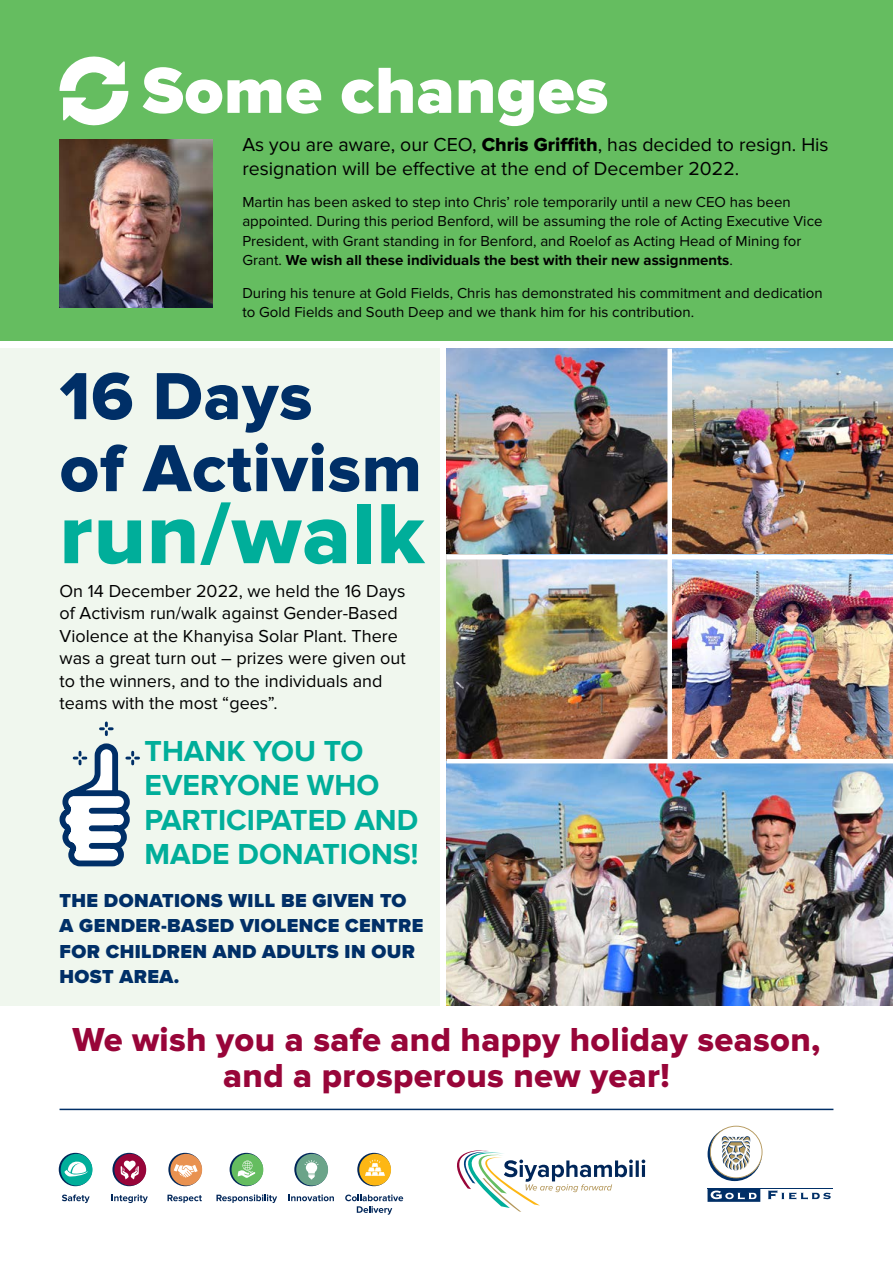
<style>
.page{position:relative;width:893px;height:1263px;background:#fff}
.page>*{position:absolute;margin:0;border:0;box-sizing:border-box;transform-origin:0 0}
._2021_Body_copy{font:88.5px "Proxima Nova Extrabld";letter-spacing:.01em;color:#00ae9a}
._2021_Body_copy-2{font:69px "Proxima Nova Extrabld";letter-spacing:.01em;color:#002f67}
._2021_Body_copy-3{font:900 67.5px "Proxima Nova";letter-spacing:.01em;color:#fff}
._2021_Body_copy-4{font:34.5px/36px "Proxima Nova Extrabld";letter-spacing:.01em;color:#980539;text-align:center}
.t1{font:700 30px/34.5px "Proxima Nova";color:#00ae9a}
._2021_Body_copy-5{font:19.5px/24px "Proxima Nova";color:#000}
.t2{font:900 19.5px/25.5px "Proxima Nova";letter-spacing:.02em;color:#002f67}
.t3{font:18px/22.5px "Proxima Nova";color:#000}
._2021_Body_copy-6{font:15px/19.5px "Proxima Nova";color:#000}
.s1{font-family:"Proxima Nova Extrabld"}
.s2{font-weight:700}
</style>
<div class="page">
<svg style="left:457px;top:1150px;width:188px;height:62px"></svg>
<svg style="left:62px;top:1194px;width:28px;height:9px"></svg>
<svg style="left:59px;top:1153px;width:33px;height:33px"></svg>
<div style="left:61px;top:1154px;width:31px;height:31px;background:#00ae9a;border-radius:50%"></div>
<svg style="left:64px;top:1158px;width:24px;height:18px"></svg>
<svg style="left:216px;top:1194px;width:61px;height:9px"></svg>
<svg style="left:230px;top:1153px;width:33px;height:33px"></svg>
<div style="left:232px;top:1154px;width:31px;height:31px;background:#65bd60;border-radius:50%"></div>
<svg style="left:238px;top:1160px;width:17px;height:18px"></svg>
<svg style="left:168px;top:1153px;width:34px;height:33px"></svg>
<div style="left:170px;top:1154px;width:32px;height:31px;background:#e99251;border-radius:50%"></div>
<svg style="left:174px;top:1164px;width:24px;height:13px"></svg>
<svg style="left:167px;top:1195px;width:35px;height:8px"></svg>
<svg style="left:112px;top:1153px;width:34px;height:33px"></svg>
<div style="left:114px;top:1154px;width:32px;height:31px;background:#980539;border-radius:50%"></div>
<svg style="left:121px;top:1160px;width:18px;height:19px"></svg>
<svg style="left:112px;top:1194px;width:36px;height:9px"></svg>
<svg style="left:288px;top:1194px;width:46px;height:7px"></svg>
<svg style="left:294px;top:1153px;width:34px;height:33px"></svg>
<div style="left:296px;top:1154px;width:32px;height:31px;background:#6ba489;border-radius:50%"></div>
<svg style="left:304px;top:1160px;width:15px;height:19px"></svg>
<svg style="left:345px;top:1194px;width:58px;height:21px"></svg>
<svg style="left:357px;top:1153px;width:34px;height:33px"></svg>
<div style="left:359px;top:1154px;width:32px;height:31px;background:#fdb714;border-radius:50%"></div>
<svg style="left:365px;top:1159px;width:20px;height:17px"></svg>
<hr style="left:708px;top:1188px;width:125px;height:1px;background:#002f67">
<svg style="left:708px;top:1126px;width:54px;height:55px"></svg>
<svg style="left:707px;top:1188px;width:53px;height:14px"></svg>
<svg style="left:768px;top:1190px;width:63px;height:9px"></svg>
<div style="left:0;top:349px;width:440px;height:657px;background:#f0f7ee"></div>
<div style="left:0;top:0;width:893px;height:340px;background:#65bd60"></div>
<img style="left:60px;top:140px;width:153px;height:168px">
<svg style="left:60px;top:56px;width:68px;height:70px"></svg>
<svg style="left:59px;top:721px;width:80px;height:146px"></svg>
<img style="left:446px;top:349px;width:221px;height:206px">
<img style="left:446px;top:559px;width:221px;height:200px">
<img style="left:446px;top:763px;width:447px;height:243px">
<img style="left:672px;top:349px;width:221px;height:206px">
<img style="left:672px;top:559px;width:221px;height:200px">
<hr style="left:60px;top:1109px;width:773px;height:1px;background:#002f67">
<p class="_2021_Body_copy-3" style="left:142px;top:40px;width:467px">Some changes</p>
<p class="_2021_Body_copy-5" style="left:242px;top:133px;width:588px">As you are aware, our CEO, <span class="s1">Chris Griffith</span>, has decided to resign. His resignation will be effective at the end of December 2022.</p>
<p class="_2021_Body_copy-6" style="left:242px;top:192px;width:582px">Martin has been asked to step into Chris’ role temporarily until a new CEO has been appointed. During this period Benford, will be assuming the role of Acting Executive Vice President, with Grant standing in for Benford, and Roelof as Acting Head of Mining for Grant. <span class="s2">We wish all these individuals the best with their new assignments</span>.</p>
<p class="_2021_Body_copy-6" style="left:242px;top:283px;width:582px">During his tenure at Gold Fields, Chris has demonstrated his commitment and dedication to Gold Fields and South Deep and we thank him for his contribution.</p>
<p class="_2021_Body_copy-2" style="left:60px;top:365px;width:254px">16 Days</p>
<p class="_2021_Body_copy-2" style="left:60px;top:437px;width:364px">of Activism</p>
<p class="_2021_Body_copy" style="left:60px;top:493px;width:367px">run/walk</p>
<p class="t3" style="left:60px;top:580px;width:348px">On 14 December 2022, we held the 16 Days of Activism run/walk against Gender-Based Violence at the Khanyisa Solar Plant. There was a great turn out – prizes were given out to the winners, and to the individuals and teams with the most “gees”.</p>
<p class="t1" style="left:145px;top:734px;width:276px">THANK YOU TO<br>EVERYONE WHO<br>PARTICIPATED AND<br>MADE DONATIONS!</p>
<p class="t2" style="left:60px;top:887px;width:365px">THE DONATIONS WILL BE GIVEN TO<br>A GENDER-BASED VIOLENCE CENTRE<br>FOR CHILDREN AND ADULTS IN OUR<br>HOST AREA.</p>
<p class="_2021_Body_copy-4" style="left:72px;top:1023px;width:750px">We wish you a safe and happy holiday season, and a prosperous new year!</p>
</div>
